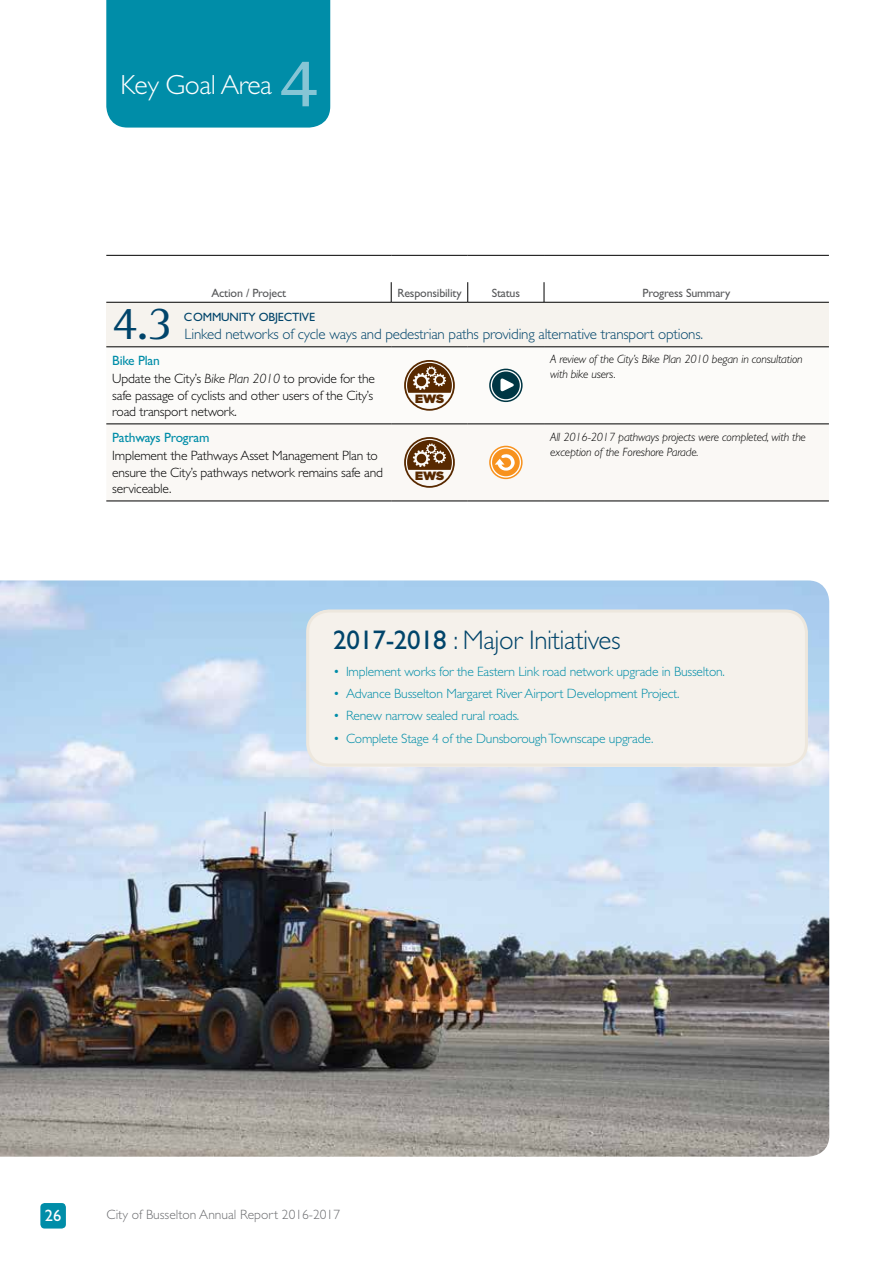
<style>
.page{position:relative;width:893px;height:1263px;background:#fff}
.page>*{position:absolute;margin:0;border:0;box-sizing:border-box;transform-origin:0 0}
.t1{font:700 72px "Rotis Semi Serif Std";color:#86c5d5}
.t2{font:48.45px "Rotis Semi Serif Std";color:#00446a}
.t3{font:300 27.75px "Gill Sans";letter-spacing:-.02em;color:#fff}
.t4{font:300 27px "Gill Sans";letter-spacing:-.015em;color:#00446a}
.t5{font:16.5px "Gill Sans";color:#fff}
.t6{font:300 15px "Gill Sans";letter-spacing:-.015em;color:#00446a}
.t7{font:300 13.5px/18.6px "Gill Sans";letter-spacing:-.015em;color:#000}
.t8{font:300 13.5px "Gill Sans";letter-spacing:-.015em;color:#008da8}
.t9{font:300 13.5px "Gill Sans";color:#6d6e71}
.t10{font:italic 300 12px/15px "Gill Sans";letter-spacing:-.015em;color:#000}
.t11{font:12px "Gill Sans";letter-spacing:-.015em;color:#58595b}
.t12{font:12px "Gill Sans";letter-spacing:-.015em;color:#00446a}
.t13{font:900 12px "Gotham";letter-spacing:-.01em;color:#582900}
.s1{font-weight:400;color:#008da8}
.s2{font-family:"Gill Sans CE";font-style:italic}
.s3{font-weight:400}
</style>
<div class="page">
<div style="left:40px;top:1203px;width:26px;height:25px;background:#008da8;border-radius:4px"></div>
<div style="left:106px;top:0;width:224px;height:128px;background:#008da8"></div>
<div style="left:106px;top:302px;width:723px;height:45px;background:#f6f3ee"></div>
<svg style="left:106px;top:368px;width:723px;height:56px"></svg>
<div style="left:106px;top:445px;width:723px;height:56px;background:#faf8f5"></div>
<hr style="left:106px;top:255px;width:285px;height:1px;background:#000">
<hr style="left:391px;top:255px;width:77px;height:1px;background:#000">
<hr style="left:468px;top:255px;width:76px;height:1px;background:#000">
<hr style="left:544px;top:255px;width:285px;height:1px;background:#000">
<hr style="left:106px;top:302px;width:285px;height:1px;background:#000">
<hr style="left:391px;top:302px;width:77px;height:1px;background:#000">
<hr style="left:468px;top:302px;width:76px;height:1px;background:#000">
<hr style="left:544px;top:302px;width:285px;height:1px;background:#000">
<hr style="left:106px;top:424px;width:285px;height:1px;background:#000">
<hr style="left:391px;top:424px;width:77px;height:1px;background:#000">
<hr style="left:468px;top:424px;width:76px;height:1px;background:#000">
<hr style="left:544px;top:424px;width:285px;height:1px;background:#000">
<hr style="left:106px;top:501px;width:285px;height:1px;background:#000">
<hr style="left:391px;top:501px;width:77px;height:1px;background:#000">
<hr style="left:468px;top:501px;width:76px;height:1px;background:#000">
<hr style="left:544px;top:501px;width:285px;height:1px;background:#000">
<hr style="left:106px;top:347px;width:285px;height:1px;background:#000">
<hr style="left:391px;top:347px;width:77px;height:1px;background:#000">
<hr style="left:468px;top:347px;width:76px;height:1px;background:#000">
<hr style="left:544px;top:347px;width:285px;height:1px;background:#000">
<svg style="left:391px;top:282px;width:1px;height:20px"></svg>
<svg style="left:467px;top:282px;width:1px;height:20px"></svg>
<svg style="left:544px;top:282px;width:1px;height:20px"></svg>
<svg style="left:404px;top:360px;width:51px;height:51px"></svg>
<svg style="left:489px;top:369px;width:34px;height:33px"></svg>
<svg style="left:404px;top:437px;width:51px;height:51px"></svg>
<svg style="left:489px;top:446px;width:34px;height:33px"></svg>
<img style="left:0;top:580px;width:829px;height:577px">
<div style="left:308px;top:610px;width:497px;height:157px;background:#f5f1eb;border-radius:21px"></div>
<div style="left:306px;top:609px;width:502px;height:157px;border:3px solid #ede7dd;border-radius:21px"></div>
<p class="t3" style="left:120px;top:69px;width:153px">Key Goal Area</p>
<p class="t1" style="left:279px;top:39px;width:42px">4</p>
<p class="t11" style="left:211px;top:286px;width:76px">Action / Project</p>
<p class="t11" style="left:397px;top:286px;width:66px">Responsibility</p>
<p class="t11" style="left:492px;top:286px;width:30px">Status</p>
<p class="t11" style="left:642px;top:286px;width:89px">Progress Summary</p>
<p class="t2" style="left:112px;top:295px;width:62px">4.3</p>
<p class="t12" style="left:184px;top:310px;width:133px">COMMUNITY OBJECTIVE</p>
<p class="t6" style="left:185px;top:326px;width:518px">Linked networks of cycle ways and pedestrian paths providing alternative transport options.</p>
<p class="t7" style="left:112px;top:351px;width:264px"><span class="s1">Bike Plan<br></span>Update the City’s <span class="s2">Bike Plan 2010</span> to provide for the</p>
<p class="t7" style="left:112px;top:387px;width:263px;line-height:16.5px">safe passage of cyclists and other users of the City’s road transport network.</p>
<p class="t13" style="left:415px;top:392px;width:31px">EWS</p>
<p class="t10" style="left:550px;top:352px;width:254px">A review of the City’s Bike Plan 2010 began in consultation with bike users.</p>
<p class="t7" style="left:112px;top:428px;width:267px"><span class="s1">Pathways Program<br></span>Implement the Pathways Asset Management Plan to</p>
<p class="t7" style="left:112px;top:464px;width:272px;line-height:16.5px">ensure the City’s pathways network remains safe and serviceable.</p>
<p class="t13" style="left:415px;top:469px;width:31px">EWS</p>
<p class="t10" style="left:550px;top:429px;width:257px">All 2016-2017 pathways projects were completed, with the exception of the Foreshore Parade.</p>
<p class="t4" style="left:333px;top:625px;width:289px"><span class="s3">2017-2018</span> : Major Initiatives</p>
<p class="t8" style="left:333px;top:664px;width:392px">• Implement works for the Eastern Link road network upgrade in Busselton.</p>
<p class="t8" style="left:333px;top:686px;width:346px">• Advance Busselton Margaret River Airport Development Project.</p>
<p class="t8" style="left:333px;top:708px;width:186px">• Renew narrow sealed rural roads.</p>
<p class="t8" style="left:333px;top:730px;width:320px">• Complete Stage 4 of the Dunsborough Townscape upgrade.</p>
<p class="t5" style="left:45px;top:1206px;width:18px">26</p>
<p class="t9" style="left:107px;top:1207px;width:235px">City of Busselton Annual Report 2016-2017</p>
</div>
